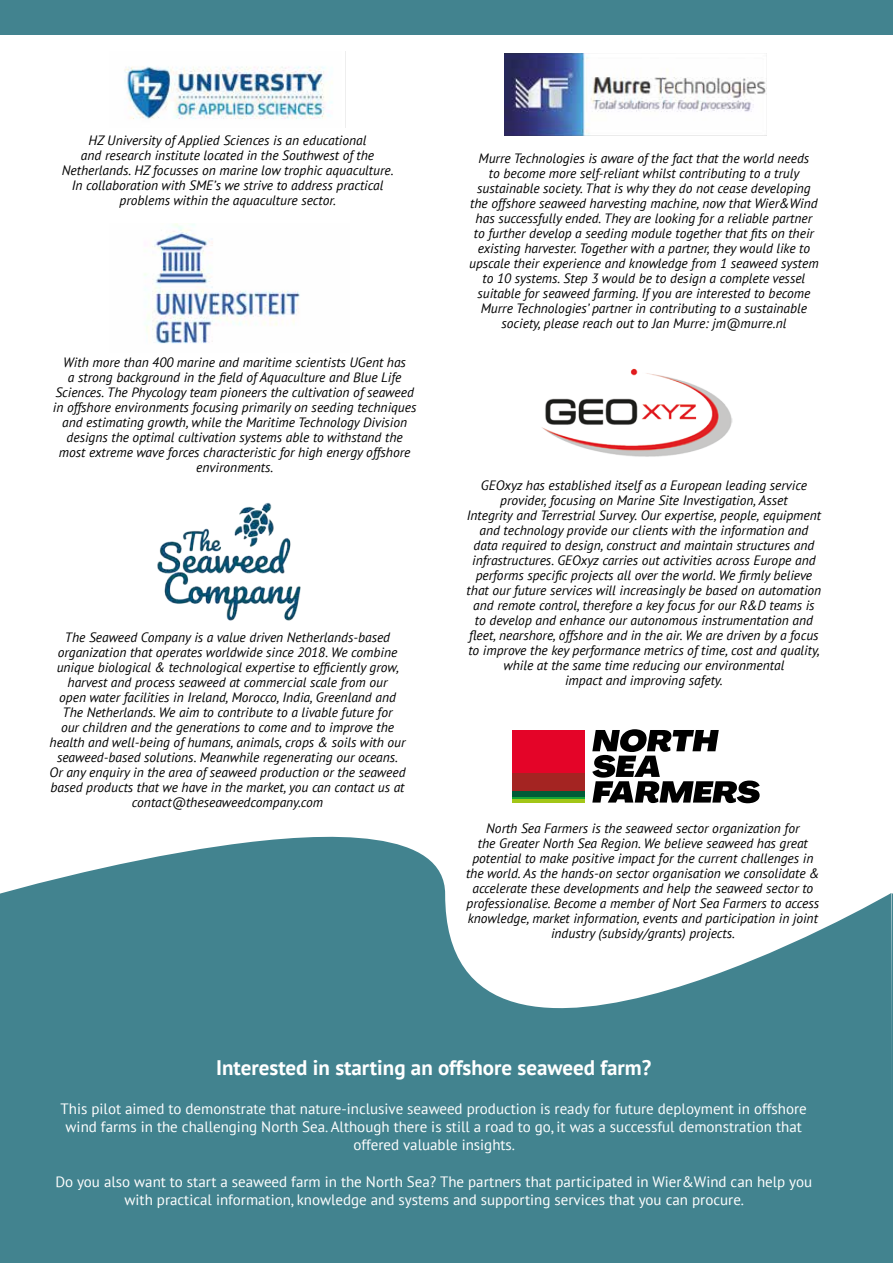
<style>
.page{position:relative;width:893px;height:1263px;background:#fff}
.page>*{position:absolute;margin:0;border:0;box-sizing:border-box;transform-origin:0 0}
.t1{font:700 21px "PT Sans";color:#fff}
.t2{font:15px/18px "PT Sans";color:#fff;text-align:center}
.t3{font:italic 13.5px/15px "PT Sans";color:#000;text-align:center}
</style>
<div class="page">
<svg style="left:892px;top:893px;width:1px;height:336px"></svg>
<div style="left:0;top:0;width:893px;height:34px;background:#42838f"></div>
<svg style="left:592px;top:729px;width:127px;height:36px"></svg>
<div style="left:512px;top:730px;width:72px;height:42px;background:#e40428"></div>
<img style="left:541px;top:368px;width:191px;height:89px">
<img style="left:144px;top:223px;width:156px;height:121px">
<img style="left:124px;top:51px;width:222px;height:77px">
<img style="left:505px;top:53px;width:262px;height:82px">
<svg style="left:0;top:765px;width:892px;height:498px;fill:#42838f"></svg>
<img style="left:157px;top:502px;width:144px;height:119px">
<p class="t3" style="left:62px;top:133px;width:333px">HZ University of Applied Sciences is an educational<br>and research institute located in the Southwest of the Netherlands. HZ focusses on marine low trophic aquaculture.<br>In collaboration with SME’s we strive to address practical problems within the aquaculture sector.</p>
<p class="t3" style="left:53px;top:355px;width:365px">With more than 400 marine and maritime scientists UGent has<br>a strong background in the field of Aquaculture and Blue Life Sciences. The Phycology team pioneers the cultivation of seaweed in offshore environments focusing primarily on seeding techniques and estimating growth, while the Maritime Technology Division designs the optimal cultivation systems able to withstand the most extreme wave forces characteristic for high energy offshore environments.</p>
<p class="t3" style="left:50px;top:629px;width:357px">The Seaweed Company is a value driven Netherlands-based organization that operates worldwide since 2018. We combine unique biological &amp; technological expertise to efficiently grow, harvest and process seaweed at commercial scale from our<br>open water facilities in Ireland, Morocco, India, Greenland and The Netherlands. We aim to contribute to a livable future for<br>our children and the generations to come and to improve the health and well-being of humans, animals, crops &amp; soils with our seaweed-based solutions. Meanwhile regenerating our oceans.<br>Or any enquiry in the area of seaweed production or the seaweed based products that we have in the market, you can contact us at contact@theseaweedcompany.com</p>
<p class="t3" style="left:469px;top:150px;width:351px">Murre Technologies is aware of the fact that the world needs<br>to become more self-reliant whilst contributing to a truly sustainable society. That is why they do not cease developing the offshore seaweed harvesting machine, now that Wier&amp;Wind has successfully ended. They are looking for a reliable partner to further develop a seeding module together that fits on their existing harvester. Together with a partner, they would like to upscale their experience and knowledge from 1 seaweed system to 10 systems. Step 3 would be to design a complete vessel suitable for seaweed farming. If you are interested to become Murre Technologies’ partner in contributing to a sustainable society, please reach out to Jan Murre: jm@murre.nl</p>
<p class="t3" style="left:467px;top:477px;width:356px">GEOxyz has established itself as a European leading service provider, focusing on Marine Site Investigation, Asset<br>Integrity and Terrestrial Survey. Our expertise, people, equipment and technology provide our clients with the information and data required to design, construct and maintain structures and infrastructures. GEOxyz carries out activities across Europe and performs specific projects all over the world. We firmly believe that our future services will increasingly be based on automation and remote control, therefore a key focus for our R&amp;D teams is to develop and enhance our autonomous instrumentation and fleet, nearshore, offshore and in the air. We are driven by a focus to improve the key performance metrics of time, cost and quality, while at the same time reducing our environmental<br>impact and improving safety.</p>
<p class="t3" style="left:466px;top:820px;width:355px">North Sea Farmers is the seaweed sector organization for<br>the Greater North Sea Region. We believe seaweed has great potential to make positive impact for the current challenges in the world. As the hands-on sector organisation we consolidate &amp; accelerate these developments and help the seaweed sector to professionalise. Become a member of Nort Sea Farmers to access knowledge, market information, events and participation in joint industry (subsidy/grants) projects.</p>
<h1 class="t1" style="left:216px;top:1054px;width:437px">Interested in starting an offshore seaweed farm?</h1>
<p class="t2" style="left:61px;top:1100px;width:748px">This pilot aimed to demonstrate that nature-inclusive seaweed production is ready for future deployment in offshore wind farms in the challenging North Sea. Although there is still a road to go, it was a successful demonstration that offered valuable insights.</p>
<p class="t2" style="left:55px;top:1172px;width:758px">Do you also want to start a seaweed farm in the North Sea? The partners that participated in Wier&amp;Wind can help you with practical information, knowledge and systems and supporting services that you can procure.</p>
</div>
